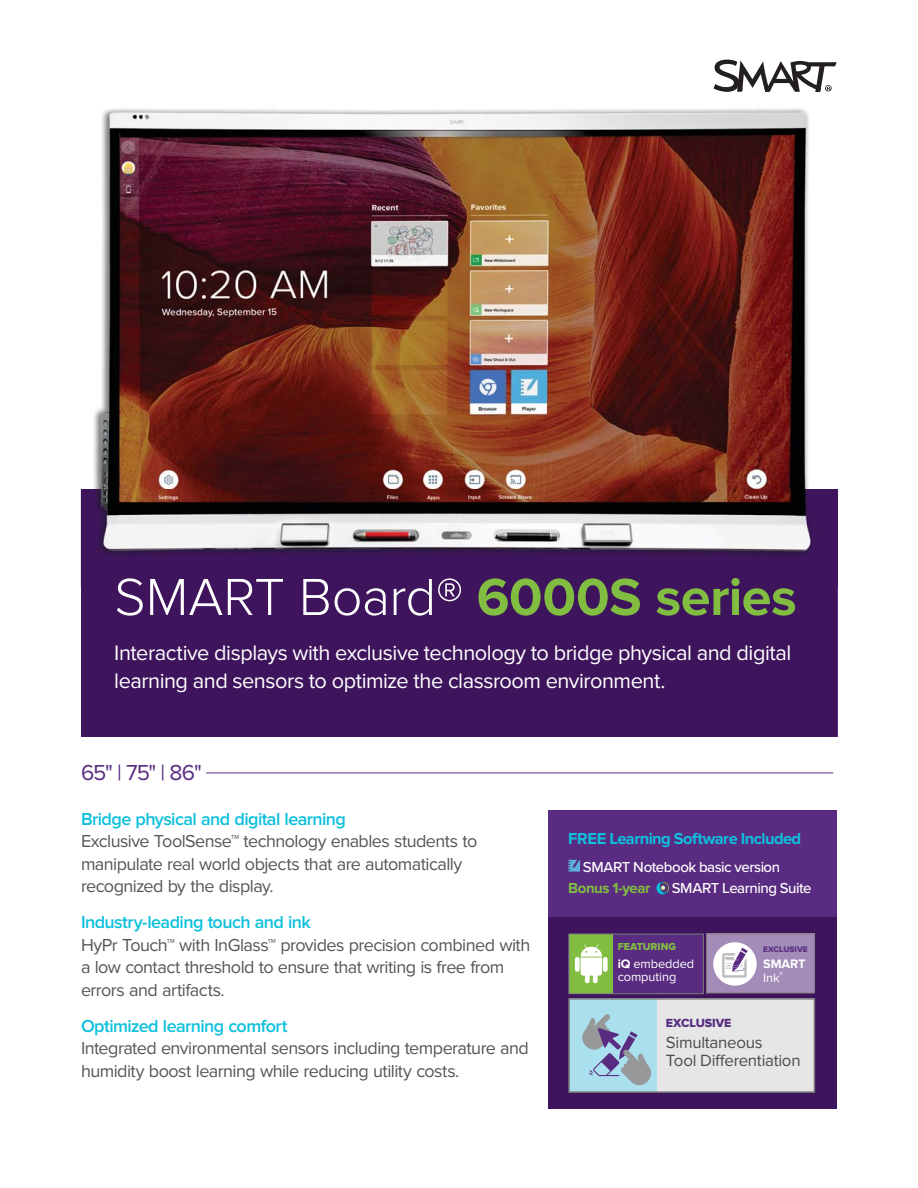
<style>
.page{position:relative;width:918px;height:1188px;background:#fff}
.page>*{position:absolute;margin:0;border:0;box-sizing:border-box;transform-origin:0 0}
.t1{font:300 54px "Proxima Nova";letter-spacing:-.01em;color:#fff}
.t2{font:22.5px "Proxima Nova";color:#592c81}
.t3{font:21.75px/28.5px "Proxima Nova";letter-spacing:-.02em;color:#fff}
.t4{font:18px/22.5px "Proxima Nova";letter-spacing:-.03em;color:#55565a}
.t5{font:600 18px "Proxima Nova";letter-spacing:-.03em;color:#0dc0dc}
.t6{font:16.8px/18px "Proxima Nova";letter-spacing:-.02em;color:#4c4d4d}
.t7{font:700 16.5px "Proxima Nova";letter-spacing:-.035em;color:#0dc0dc}
.t8{font:500 15px "Proxima Nova";letter-spacing:-.03em;color:#fff}
.t9{font:700 15px "Proxima Nova";letter-spacing:-.03em;color:#81bd41}
.t10{font:12.75px/13.5px "Proxima Nova";letter-spacing:-.005em;color:#fff}
.t11{font:700 12.75px/13.5px "Proxima Nova";letter-spacing:-.005em;color:#fff}
.t12{font:12.3px "Proxima Nova Extrabld";letter-spacing:-.005em;color:#592c81}
.t13{font:10.5px "Proxima Nova Extrabld";color:#81bd41}
.t14{font:8.25px "Proxima Nova Extrabld";letter-spacing:.005em;color:#592c81}
.s1{font-weight:700;color:#81bd41}
.s2{font-weight:700}
.s3{font-weight:400}
</style>
<div class="page">
<div style="left:549px;top:811px;width:288px;height:298px;background:#592c81"></div>
<div style="left:549px;top:918px;width:288px;height:191px;background:#3e145c"></div>
<svg style="left:568px;top:860px;width:12px;height:12px"></svg>
<svg style="left:657px;top:882px;width:12px;height:12px"></svg>
<svg style="left:568px;top:933px;width:247px;height:160px;background:#aeaebf"></svg>
<div style="left:81px;top:587px;width:756px;height:150px;background:#3e145c"></div>
<img style="left:81px;top:88px;width:706px;height:402px">
<img style="left:787px;top:108px;width:50px;height:382px">
<svg style="left:714px;top:60px;width:123px;height:32px"></svg>
<img style="left:714px;top:88px;width:107px;height:4px">
<img style="left:81px;top:490px;width:756px;height:97px">
<hr style="left:206px;top:773px;width:627px;height:1px;background:#592c81">
<h1 class="t1" style="left:114px;top:576px;width:684px">SMART Board® <span class="s1">6000S series</span></h1>
<p class="t3" style="left:114px;top:640px;width:679px">Interactive displays with exclusive technology to bridge physical and digital learning and sensors to optimize the classroom environment.</p>
<p class="t2" style="left:81px;top:764px;width:122px">65" | 75" | 86"</p>
<p class="t5" style="left:81px;top:812px;width:267px">Bridge physical and digital learning</p>
<p class="t4" style="left:81px;top:831px;width:398px">Exclusive ToolSense™ technology enables students to manipulate real world objects that are automatically recognized by the display.</p>
<p class="t5" style="left:81px;top:916px;width:232px">Industry-leading touch and ink</p>
<p class="t4" style="left:81px;top:935px;width:451px">HyPr Touch™ with InGlass™ provides precision combined with a low contact threshold to ensure that writing is free from errors and artifacts.</p>
<p class="t5" style="left:81px;top:1019px;width:208px">Optimized learning comfort</p>
<p class="t4" style="left:81px;top:1038px;width:449px">Integrated environmental sensors including temperature and humidity boost learning while reducing utility costs.</p>
<p class="t7" style="left:568px;top:833px;width:235px">FREE Learning Software Included</p>
<p class="t8" style="left:583px;top:861px;width:199px">SMART Notebook basic version</p>
<p class="t9" style="left:568px;top:883px;width:84px">Bonus 1-year</p>
<p class="t8" style="left:672px;top:883px;width:141px">SMART Learning Suite</p>
<p class="t13" style="left:618px;top:943px;width:60px">FEATURING</p>
<p class="t10" style="left:618px;top:957px;width:78px"><span class="s2">iQ</span> embedded computing</p>
<p class="t14" style="left:763px;top:946px;width:46px">EXCLUSIVE</p>
<p class="t11" style="left:763px;top:958px;width:44px">SMART<br><span class="s3">Ink</span><sup>®</sup></p>
<p class="t12" style="left:666px;top:1019px;width:67px">EXCLUSIVE</p>
<p class="t6" style="left:666px;top:1035px;width:136px">Simultaneous<br>Tool Differentiation</p>
</div>
